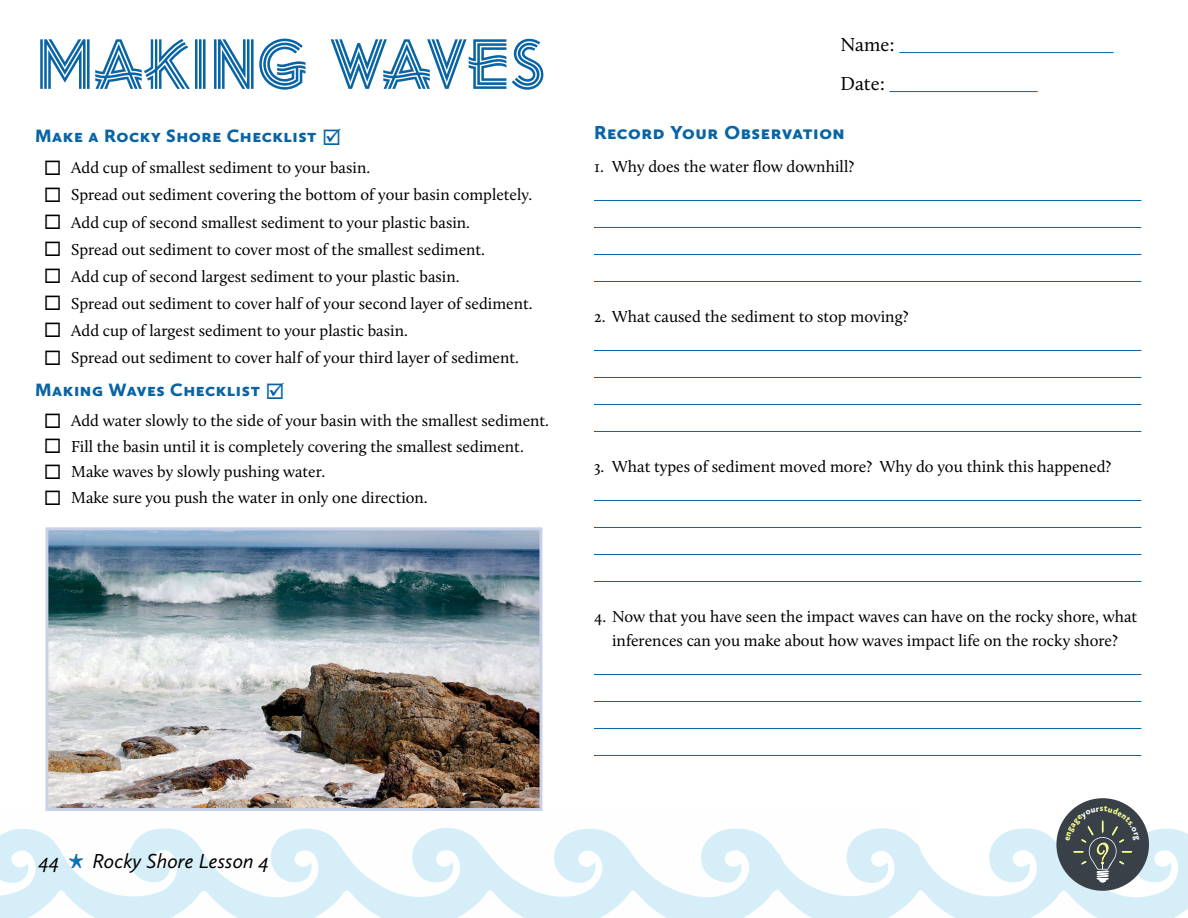
<style>
.page{position:relative;width:1188px;height:918px;background:#fff}
.page>*{position:absolute;margin:0;border:0;box-sizing:border-box;transform-origin:0 0}
.t1{font:70.5px "Ocean Beach";color:#0864a5}
.t2{font:italic 21px "Calluna Sans";color:#000}
.t3{font:900 19.5px "Calluna Sans";letter-spacing:.03em;color:#0864a5}
.t4{font:19.5px/39px "Calluna";color:#000}
.t5{font:900 18.6px "Calluna Sans";letter-spacing:.03em;color:#0864a5}
.t6{font:16.5px/24px "Calluna";color:#000;text-align:center}
.t7{font:16.35px "Calluna";color:#000}
</style>
<div class="page">
<hr style="left:899px;top:52px;width:215px;height:1px;background:#0864a5">
<hr style="left:889px;top:91px;width:149px;height:1px;background:#0864a5">
<hr style="left:594px;top:200px;width:547px;height:1px;background:#0864a5">
<hr style="left:594px;top:227px;width:547px;height:1px;background:#0864a5">
<hr style="left:594px;top:254px;width:547px;height:1px;background:#0864a5">
<hr style="left:594px;top:281px;width:547px;height:1px;background:#0864a5">
<hr style="left:594px;top:350px;width:547px;height:1px;background:#0864a5">
<hr style="left:594px;top:377px;width:547px;height:1px;background:#0864a5">
<hr style="left:594px;top:404px;width:547px;height:1px;background:#0864a5">
<hr style="left:594px;top:431px;width:547px;height:1px;background:#0864a5">
<hr style="left:594px;top:500px;width:547px;height:1px;background:#0864a5">
<hr style="left:594px;top:527px;width:547px;height:1px;background:#0864a5">
<hr style="left:594px;top:554px;width:547px;height:1px;background:#0864a5">
<hr style="left:594px;top:581px;width:547px;height:1px;background:#0864a5">
<hr style="left:594px;top:674px;width:547px;height:1px;background:#0864a5">
<hr style="left:594px;top:701px;width:547px;height:1px;background:#0864a5">
<hr style="left:594px;top:728px;width:547px;height:1px;background:#0864a5">
<hr style="left:594px;top:755px;width:547px;height:1px;background:#0864a5">
<div style="left:1056px;top:798px;width:93px;height:93px;background:#3a4048;border-radius:50%"></div>
<img style="left:49px;top:531px;width:489px;height:275px">
<div style="left:45px;top:527px;width:497px;height:284px;border:3px solid #c7d0e7"></div>
<svg style="left:0;top:806px;width:1188px;height:112px"></svg>
<h1 class="t1" style="left:36px;top:30px;width:510px">MAKING WAVES</h1>
<p class="t5" style="left:35px;top:124px;width:308px">Make a Rocky Shore Checklist ☑</p>
<p class="t7" style="left:44px;top:158px;width:328px">◻ Add cup of smallest sediment to your basin.</p>
<p class="t7" style="left:44px;top:185px;width:490px">◻ Spread out sediment covering the bottom of your basin completely.</p>
<p class="t7" style="left:44px;top:212px;width:428px">◻ Add cup of second smallest sediment to your plastic basin.</p>
<p class="t7" style="left:44px;top:239px;width:443px">◻ Spread out sediment to cover most of the smallest sediment.</p>
<p class="t7" style="left:44px;top:266px;width:417px">◻ Add cup of second largest sediment to your plastic basin.</p>
<p class="t7" style="left:44px;top:294px;width:490px">◻ Spread out sediment to cover half of your second layer of sediment.</p>
<p class="t7" style="left:44px;top:321px;width:366px">◻ Add cup of largest sediment to your plastic basin.</p>
<p class="t7" style="left:44px;top:348px;width:477px">◻ Spread out sediment to cover half of your third layer of sediment.</p>
<p class="t5" style="left:35px;top:378px;width:251px">Making Waves Checklist ☑</p>
<p class="t7" style="left:44px;top:411px;width:507px">◻ Add water slowly to the side of your basin with the smallest sediment.</p>
<p class="t7" style="left:44px;top:436px;width:482px">◻ Fill the basin until it is completely covering the smallest sediment.</p>
<p class="t7" style="left:44px;top:462px;width:283px">◻ Make waves by slowly pushing water.</p>
<p class="t7" style="left:44px;top:488px;width:386px">◻ Make sure you push the water in only one direction.</p>
<p class="t4" style="left:841px;top:24px;width:56px">Name:<br>Date:</p>
<p class="t3" style="left:594px;top:120px;width:252px">Record Your Observation</p>
<p class="t6" style="left:594px;top:154px;width:262px">1. Why does the water flow downhill?</p>
<p class="t6" style="left:594px;top:304px;width:316px">2. What caused the sediment to stop moving?</p>
<p class="t6" style="left:594px;top:454px;width:519px">3. What types of sediment moved more? Why do you think this happened?</p>
<p class="t6" style="left:594px;top:604px;width:545px">4. Now that you have seen the impact waves can have on the rocky shore, what inferences can you make about how waves impact life on the rocky shore?</p>
<p class="t2" style="left:39px;top:848px;width:22px">44</p>
<p class="t2" style="left:92px;top:848px;width:179px">Rocky Shore Lesson 4</p>
</div>
